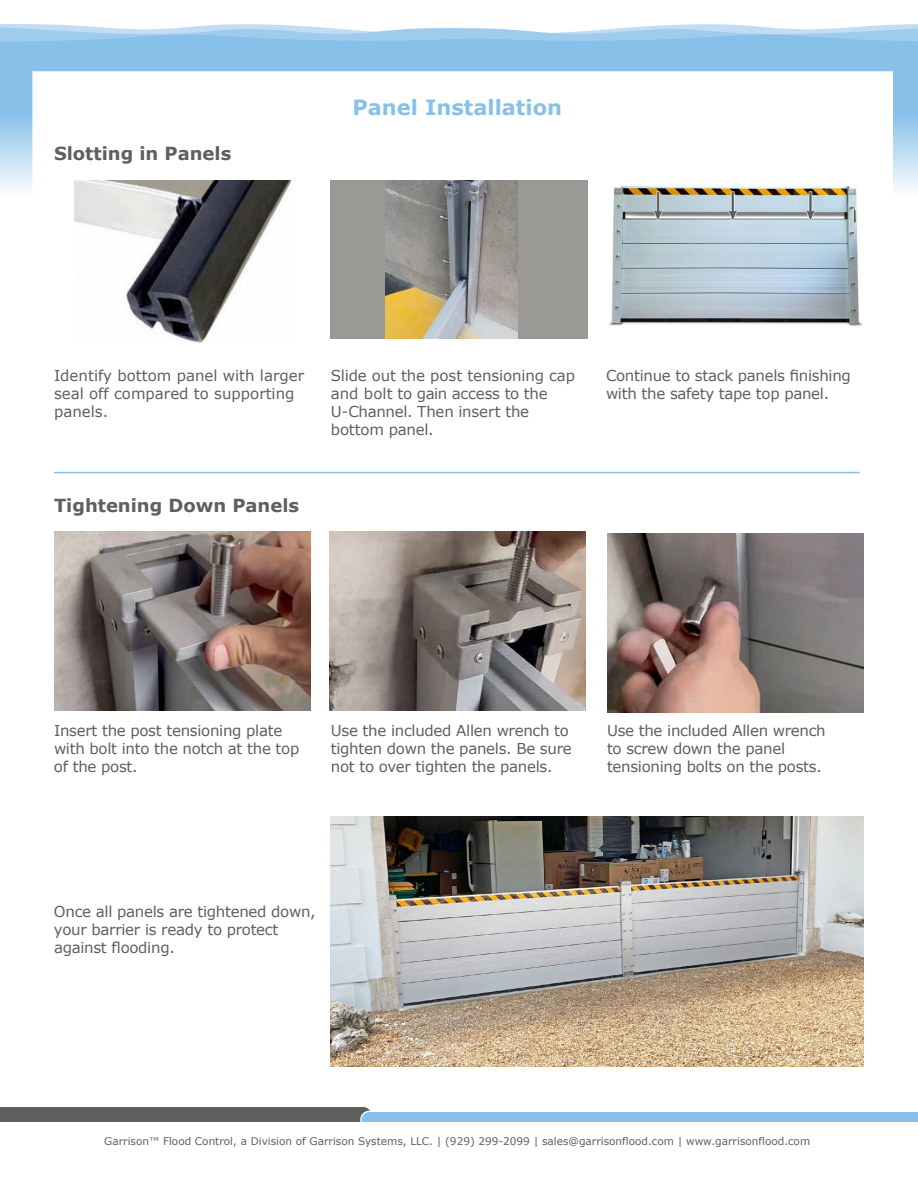
<style>
.page{position:relative;width:918px;height:1188px;background:#fff}
.page>*{position:absolute;margin:0;border:0;box-sizing:border-box;transform-origin:0 0}
.t1{font:700 21px "Verdana";color:#87c1e9}
.t2{font:700 18px "Verdana";color:#5e5f5e}
.t3{font:15px/18px "Verdana";letter-spacing:-.02em;color:#5e5f5e}
.t4{font:15px/18px "Verdana";color:#5e5f5e}
.t5{font:10.5px "Verdana";color:#5e5f5e}
</style>
<div class="page">
<svg style="left:0;top:24px;width:918px;height:10px"></svg>
<svg style="left:477px;top:34px;width:441px;height:156px;background:#8ec4ea"></svg>
<svg style="left:0;top:34px;width:477px;height:156px;background:#8fc5ea"></svg>
<div style="left:32px;top:71px;width:861px;height:357px;background:#fff;border:2px solid #fff"></div>
<img style="left:74px;top:180px;width:217px;height:163px">
<div style="left:331px;top:180px;width:257px;height:159px;background:#9a9995"></div>
<img style="left:386px;top:180px;width:131px;height:159px">
<img style="left:54px;top:532px;width:257px;height:178px">
<img style="left:607px;top:534px;width:257px;height:179px">
<img style="left:330px;top:532px;width:256px;height:178px">
<img style="left:331px;top:816px;width:533px;height:250px">
<hr style="left:54px;top:472px;width:806px;height:1px;background:#87c1e9">
<img style="left:609px;top:186px;width:253px;height:141px">
<svg style="left:0;top:1107px;width:918px;height:15px"></svg>
<p class="t2" style="left:54px;top:142px;width:179px">Slotting in Panels</p>
<h1 class="t1" style="left:352px;top:93px;width:211px">Panel Installation</h1>
<p class="t4" style="left:54px;top:366px;width:252px">Identify bottom panel with larger seal off compared to supporting panels.</p>
<p class="t2" style="left:54px;top:494px;width:247px">Tightening Down Panels</p>
<p class="t3" style="left:331px;top:366px;width:246px">Slide out the post tensioning cap and bolt to gain access to the<br>U-Channel. Then insert the bottom panel.</p>
<p class="t3" style="left:606px;top:366px;width:246px">Continue to stack panels finishing with the safety tape top panel.</p>
<p class="t3" style="left:54px;top:722px;width:247px">Insert the post tensioning plate with bolt into the notch at the top of the post.</p>
<p class="t3" style="left:607px;top:722px;width:220px">Use the included Allen wrench to screw down the panel tensioning bolts on the posts.</p>
<p class="t3" style="left:331px;top:722px;width:242px">Use the included Allen wrench to tighten down the panels. Be sure not to over tighten the panels.</p>
<p class="t3" style="left:54px;top:902px;width:263px">Once all panels are tightened down, your barrier is ready to protect against flooding.</p>
<p class="t5" style="left:104px;top:1134px;width:707px">Garrison™ Flood Control, a Division of Garrison Systems, LLC. | (929) 299-2099 | sales@garrisonflood.com | www.garrisonflood.com</p>
</div>
